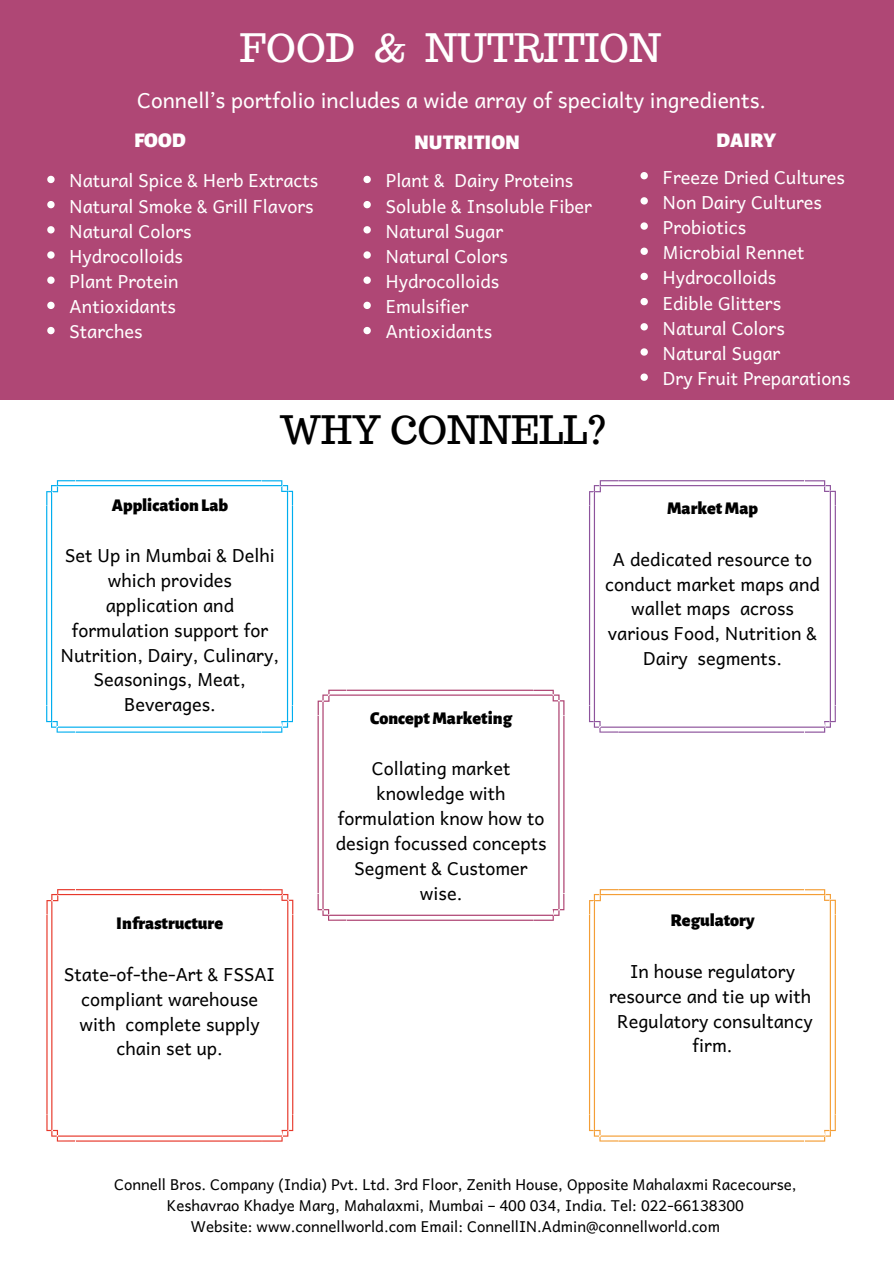
<style>
.page{position:relative;width:894px;height:1264px;background:#fff}
.page>*{position:absolute;margin:0;border:0;box-sizing:border-box;transform-origin:0 0}
.t1{font:38.25px "Trocchi";color:#fff}
.t2{font:38.25px "Trocchi";color:#000}
.t3{font:21px "Andika";color:#fff}
.t4{font:900 21px "Alegreya Sans";color:#fff}
.t5{font:18px/24.9px "Andika";color:#000;text-align:center}
.t6{font:18px/25.2px "Andika";color:#fff}
.t7{font:900 18px "Alegreya Sans";color:#000}
.t8{font:15px/21px "Andika";color:#000;text-align:center}
</style>
<div class="page">
<div style="left:0;top:0;width:893px;height:400px;background:#af4775"></div>
<svg style="left:47px;top:176px;width:8px;height:7px"></svg>
<svg style="left:47px;top:201px;width:8px;height:7px"></svg>
<svg style="left:47px;top:226px;width:8px;height:7px"></svg>
<svg style="left:47px;top:251px;width:8px;height:8px"></svg>
<svg style="left:47px;top:276px;width:8px;height:8px"></svg>
<svg style="left:47px;top:302px;width:8px;height:7px"></svg>
<svg style="left:47px;top:327px;width:8px;height:7px"></svg>
<svg style="left:363px;top:176px;width:8px;height:7px"></svg>
<svg style="left:363px;top:201px;width:8px;height:7px"></svg>
<svg style="left:363px;top:226px;width:8px;height:7px"></svg>
<svg style="left:363px;top:251px;width:8px;height:8px"></svg>
<svg style="left:363px;top:276px;width:8px;height:8px"></svg>
<svg style="left:363px;top:302px;width:8px;height:7px"></svg>
<svg style="left:363px;top:327px;width:8px;height:7px"></svg>
<svg style="left:640px;top:172px;width:7px;height:7px"></svg>
<svg style="left:640px;top:197px;width:7px;height:7px"></svg>
<svg style="left:640px;top:222px;width:7px;height:8px"></svg>
<svg style="left:640px;top:247px;width:7px;height:8px"></svg>
<svg style="left:640px;top:273px;width:7px;height:7px"></svg>
<svg style="left:640px;top:298px;width:7px;height:7px"></svg>
<svg style="left:640px;top:323px;width:7px;height:7px"></svg>
<svg style="left:640px;top:348px;width:7px;height:7px"></svg>
<svg style="left:640px;top:373px;width:7px;height:8px"></svg>
<svg style="left:46px;top:480px;width:247px;height:252px"></svg>
<svg style="left:46px;top:889px;width:247px;height:252px"></svg>
<svg style="left:589px;top:480px;width:246px;height:252px"></svg>
<svg style="left:589px;top:889px;width:246px;height:252px"></svg>
<svg style="left:317px;top:689px;width:247px;height:231px"></svg>
<h1 class="t1" style="left:240px;top:23px;width:422px">FOOD &amp; NUTRITION</h1>
<p class="t3" style="left:137px;top:82px;width:630px">Connell’s portfolio includes a wide array of specialty ingredients.</p>
<p class="t4" style="left:134px;top:128px;width:53px">FOOD</p>
<p class="t4" style="left:414px;top:130px;width:108px">NUTRITION</p>
<p class="t4" style="left:716px;top:128px;width:61px">DAIRY</p>
<p class="t6" style="left:70px;top:167px;width:250px">Natural Spice &amp; Herb Extracts<br>Natural Smoke &amp; Grill Flavors<br>Natural Colors<br>Hydrocolloids<br>Plant Protein<br>Antioxidants<br>Starches</p>
<p class="t6" style="left:386px;top:167px;width:207px">Plant &amp; Dairy Proteins<br>Soluble &amp; Insoluble Fiber<br>Natural Sugar<br>Natural Colors<br>Hydrocolloids<br>Emulsifier<br>Antioxidants</p>
<p class="t6" style="left:662px;top:163px;width:189px">Freeze Dried Cultures<br>Non Dairy Cultures<br>Probiotics<br>Microbial Rennet<br>Hydrocolloids<br>Edible Glitters<br>Natural Colors<br>Natural Sugar<br>Dry Fruit Preparations</p>
<h1 class="t2" style="left:279px;top:404px;width:328px">WHY CONNELL?</h1>
<p class="t7" style="left:112px;top:494px;width:118px">ApplicationLab</p>
<p class="t5" style="left:61px;top:542px;width:220px">Set Up in Mumbai &amp; Delhi which provides application and formulation support for<br>Nutrition, Dairy, Culinary,<br>Seasonings, Meat,<br>Beverages.</p>
<p class="t7" style="left:116px;top:913px;width:108px">Infrastructure</p>
<p class="t5" style="left:64px;top:961px;width:212px">State-of-the-Art &amp; FSSAI compliant warehouse with complete supply chain set up.</p>
<p class="t7" style="left:370px;top:707px;width:143px">Concept Marketing</p>
<p class="t5" style="left:335px;top:755px;width:212px">Collating market knowledge with formulation know how to design focussed concepts<br>Segment &amp; Customer wise.</p>
<p class="t7" style="left:667px;top:498px;width:92px">Market Map</p>
<p class="t5" style="left:605px;top:546px;width:216px">A dedicated resource to conduct market maps and wallet maps across various Food, Nutrition &amp;<br>Dairy segments.</p>
<p class="t7" style="left:670px;top:910px;width:85px">Regulatory</p>
<p class="t5" style="left:609px;top:957px;width:205px">In house regulatory resource and tie up with<br>Regulatory consultancy firm.</p>
<p class="t8" style="left:114px;top:1173px;width:683px">Connell Bros. Company (India) Pvt. Ltd. 3rd Floor, Zenith House, Opposite Mahalaxmi Racecourse,<br>Keshavrao Khadye Marg, Mahalaxmi, Mumbai – 400 034, India. Tel: 022-66138300<br>Website: www.connellworld.com Email: ConnellIN.Admin@connellworld.com</p>
</div>
